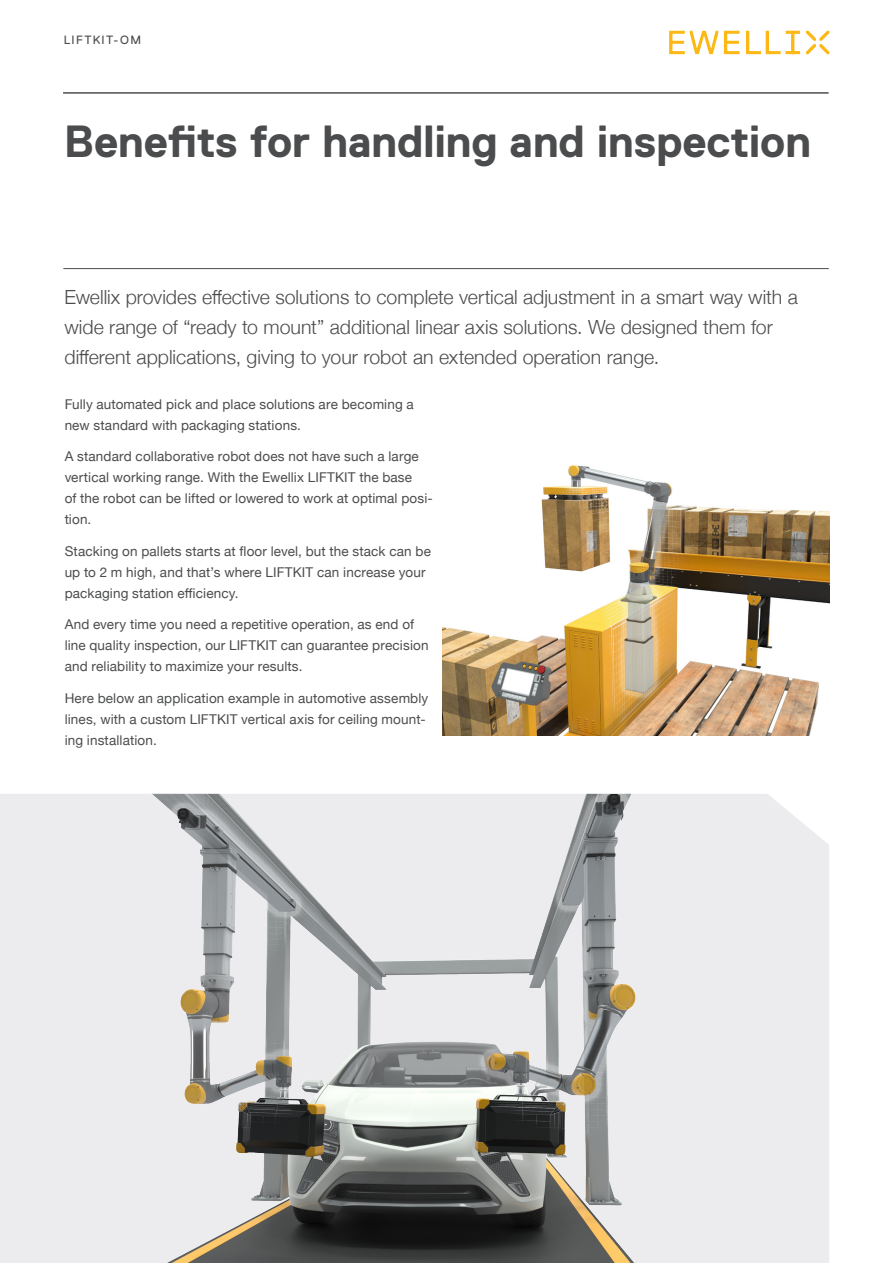
<style>
.page{position:relative;width:893px;height:1263px;background:#fff}
.page>*{position:absolute;margin:0;border:0;box-sizing:border-box;transform-origin:0 0}
.X_Headline_L_30pt{font:700 45px "Replica Std";letter-spacing:-.005em;color:#4b4c4d}
.X_Lead_13pt{font:300 19.5px/30px "Helvetica Neue";color:#4b4c4d}
.X_Bodytext_Helvetica{font:13.5px/21px "Helvetica Neue";letter-spacing:.01em;color:#4b4c4d}
.t1{font:12px "Replica Std";letter-spacing:.11em;color:#4b4c4d}
</style>
<div class="page">
<svg style="left:669px;top:31px;width:131px;height:23px"></svg>
<svg style="left:806px;top:31px;width:23px;height:23px"></svg>
<hr style="left:63px;top:268px;width:766px;height:1px;background:#4b4c4d">
<hr style="left:63px;top:93px;width:765px;height:1px;background:#4b4c4d">
<img style="left:443px;top:465px;width:387px;height:271px">
<div style="left:0;top:794px;width:829px;height:469px;background:#ececee"></div>
<img style="left:54px;top:794px;width:721px;height:469px">
<p class="t1" style="left:64px;top:34px;width:79px">LIFTKIT-OM</p>
<p class="X_Headline_L_30pt" style="left:64px;top:116px;width:749px">Benefits for handling and inspection</p>
<p class="X_Lead_13pt" style="left:65px;top:280px;width:735px">Ewellix provides effective solutions to complete vertical adjustment in a smart way with a wide range of “ready to mount” additional linear axis solutions. We designed them for different applications, giving to your robot an extended operation range.</p>
<p class="X_Bodytext_Helvetica" style="left:65px;top:394px;width:351px">Fully automated pick and place solutions are becoming a new standard with packaging stations.</p>
<p class="X_Bodytext_Helvetica" style="left:65px;top:447px;width:370px">A standard collaborative robot does not have such a large vertical working range. With the Ewellix LIFTKIT the base<br>of the robot can be lifted or lowered to work at optimal posi&shy;tion.</p>
<p class="X_Bodytext_Helvetica" style="left:65px;top:541px;width:368px">Stacking on pallets starts at floor level, but the stack can be up to 2 m high, and that’s where LIFTKIT can increase your packaging station efficiency.</p>
<p class="X_Bodytext_Helvetica" style="left:65px;top:615px;width:365px">And every time you need a repetitive operation, as end of line quality inspection, our LIFTKIT can guarantee precision and reliability to maximize your results.</p>
<p class="X_Bodytext_Helvetica" style="left:65px;top:688px;width:365px">Here below an application example in automotive assembly lines, with a custom LIFTKIT vertical axis for ceiling mount&shy;ing installation.</p>
</div>
